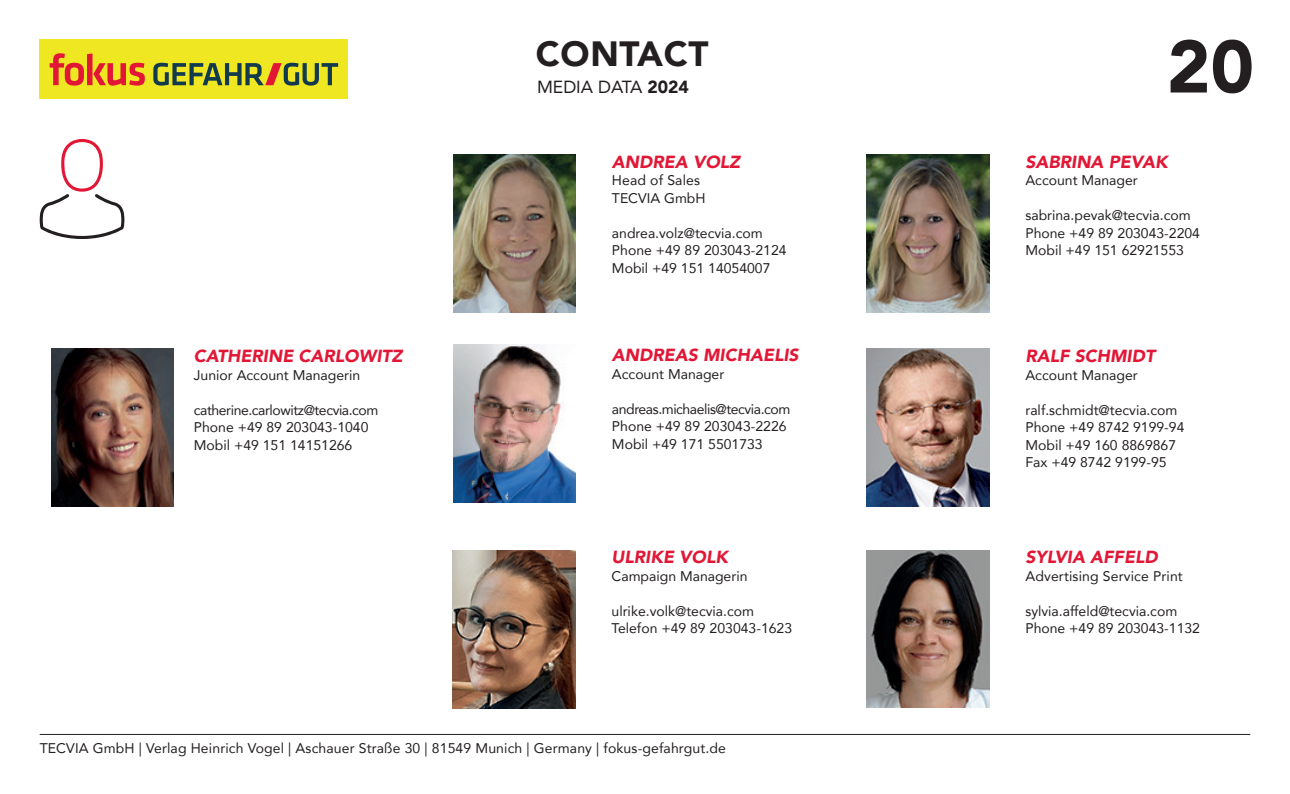
<style>
.page{position:relative;width:1290px;height:794px;background:#fff}
.page>*{position:absolute;margin:0;border:0;box-sizing:border-box;transform-origin:0 0}
.t1{font:900 73.5px "Avenir";color:#231f20}
.t2{font:900 35px "Avenir";letter-spacing:.02em;color:#231f20}
.t3{font:italic 900 17.5px "Avenir";color:#e21736}
.t4{font:17.5px "Avenir";color:#231f20}
.t5{font:14px/17.5px "Avenir";color:#231f20}
.s1{font-weight:900}
</style>
<div class="page">
<hr style="left:40px;top:734px;width:1210px;height:1px;background:#231f20">
<div style="left:40px;top:40px;width:308px;height:59px;background:#f0e723"></div>
<svg style="left:50px;top:53px;width:95px;height:33px"></svg>
<svg style="left:153px;top:63px;width:185px;height:23px"></svg>
<svg style="left:40px;top:139px;width:84px;height:100px"></svg>
<img style="left:866px;top:349px;width:123px;height:157px">
<img style="left:866px;top:550px;width:123px;height:157px">
<img style="left:453px;top:551px;width:122px;height:157px">
<img style="left:453px;top:154px;width:123px;height:158px">
<img style="left:866px;top:154px;width:123px;height:158px">
<img style="left:453px;top:345px;width:123px;height:157px">
<img style="left:51px;top:348px;width:123px;height:158px">
<h2 class="t2" style="left:536px;top:24px;width:174px">CONTACT</h2>
<p class="t4" style="left:537px;top:73px;width:153px">MEDIA DATA <span class="s1">2024</span></p>
<p class="t3" style="left:194px;top:342px;width:210px">CATHERINE CARLOWITZ</p>
<p class="t5" style="left:194px;top:366px;width:168px">Junior Account Managerin</p>
<p class="t5" style="left:194px;top:401px;width:186px">catherine.carlowitz@tecvia.com<br>Phone +49 89 203043-1040<br>Mobil +49 151 14151266</p>
<p class="t3" style="left:612px;top:147px;width:130px">ANDREA VOLZ</p>
<p class="t5" style="left:612px;top:171px;width:95px">Head of Sales<br>TECVIA GmbH</p>
<p class="t5" style="left:612px;top:224px;width:176px">andrea.volz@tecvia.com<br>Phone +49 89 203043-2124<br>Mobil +49 151 14054007</p>
<p class="t3" style="left:612px;top:340px;width:188px">ANDREAS MICHAELIS</p>
<p class="t5" style="left:612px;top:364px;width:114px">Account Manager</p>
<p class="t5" style="left:612px;top:399px;width:180px">andreas.michaelis@tecvia.com<br>Phone +49 89 203043-2226<br>Mobil +49 171 5501733</p>
<p class="t3" style="left:611px;top:543px;width:118px">ULRIKE VOLK</p>
<p class="t5" style="left:611px;top:567px;width:137px">Campaign Managerin</p>
<p class="t5" style="left:611px;top:602px;width:182px">ulrike.volk@tecvia.com<br>Telefon +49 89 203043-1623</p>
<p class="t5" style="left:40px;top:739px;width:688px">TECVIA GmbH | Verlag Heinrich Vogel | Aschauer Straße 30 | 81549 Munich | Germany | fokus-gefahrgut.de</p>
<h1 class="t1" style="left:1167px;top:4px;width:89px">20</h1>
<p class="t3" style="left:1025px;top:147px;width:144px">SABRINA PEVAK</p>
<p class="t5" style="left:1025px;top:171px;width:114px">Account Manager</p>
<p class="t5" style="left:1025px;top:206px;width:176px">sabrina.pevak@tecvia.com<br>Phone +49 89 203043-2204<br>Mobil +49 151 62921553</p>
<p class="t3" style="left:1025px;top:342px;width:131px">RALF SCHMIDT</p>
<p class="t5" style="left:1025px;top:366px;width:114px">Account Manager</p>
<p class="t5" style="left:1025px;top:401px;width:161px">ralf.schmidt@tecvia.com<br>Phone +49 8742 9199-94<br>Mobil +49 160 8869867<br>Fax +49 8742 9199-95</p>
<p class="t3" style="left:1025px;top:543px;width:134px">SYLVIA AFFELD</p>
<p class="t5" style="left:1025px;top:567px;width:159px">Advertising Service Print</p>
<p class="t5" style="left:1025px;top:602px;width:176px">sylvia.affeld@tecvia.com<br>Phone +49 89 203043-1132</p>
</div>
